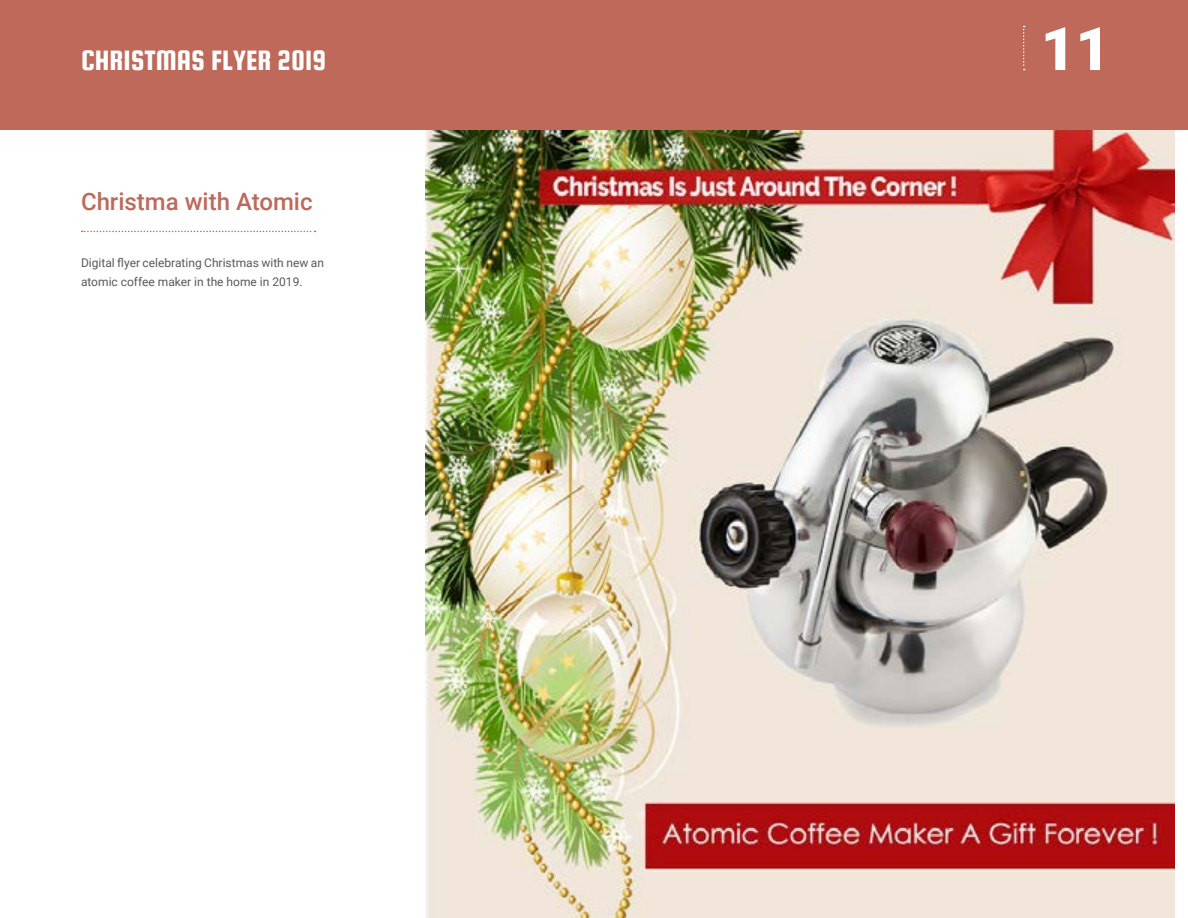
<style>
.page{position:relative;width:1188px;height:918px;background:#fff}
.page>*{position:absolute;margin:0;border:0;box-sizing:border-box;transform-origin:0 0}
.t1{font:900 60px "Roboto";color:#fff}
.t2{font:30px "Squada One";color:#fff}
.t3{font:500 24px "Roboto";color:#be695a}
.t4{font:12px/19.5px "Roboto";color:#58595b}
</style>
<div class="page">
<img style="left:426px;top:129px;width:748px;height:789px">
<div style="left:0;top:0;width:1188px;height:129px;background:#be695a"></div>
<svg style="left:1023px;top:26px;width:2px;height:44px"></svg>
<svg style="left:82px;top:231px;width:234px;height:1px"></svg>
<h2 class="t2" style="left:81px;top:45px;width:247px">CHRISTMAS FLYER 2019</h2>
<h3 class="t3" style="left:81px;top:185px;width:233px">Christma with Atomic</h3>
<p class="t4" style="left:81px;top:252px;width:245px">Digital flyer celebrating Christmas with new an atomic coffee maker in the home in 2019.</p>
<h1 class="t1" style="left:1041px;top:7px;width:71px">11</h1>
</div>
